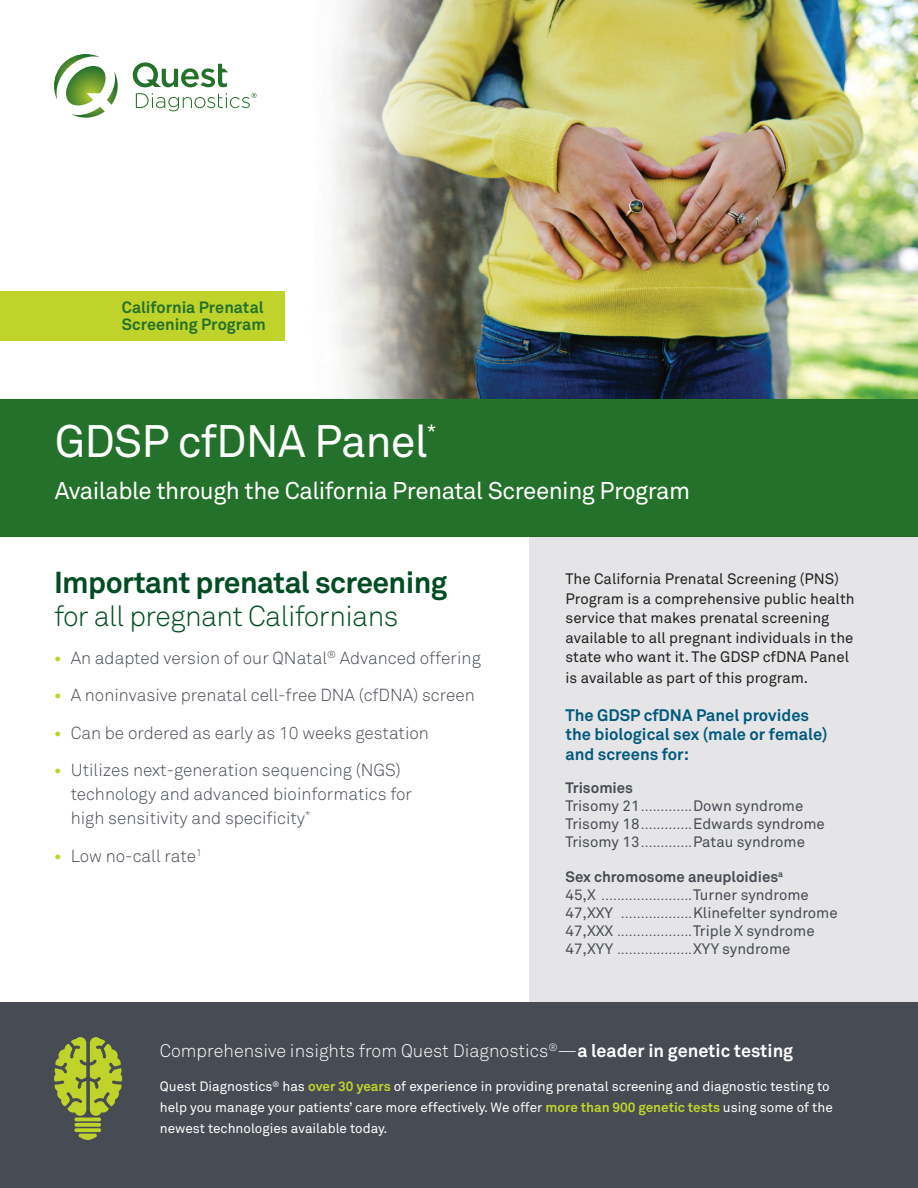
<style>
.page{position:relative;width:918px;height:1188px;background:#fff}
.page>*{position:absolute;margin:0;border:0;box-sizing:border-box;transform-origin:0 0}
.t1{font:45px "Akkurat Pro";letter-spacing:-.02em;color:#fff}
.t2{font:700 30px "Akkurat Pro";letter-spacing:-.02em;color:#004c23}
.t3{font:300 28.5px "Akkurat Pro";letter-spacing:-.02em;color:#004c23}
.t4{font:24px "Akkurat Pro";letter-spacing:-.02em;color:#fff}
.t5{font:300 18px "Akkurat Pro";color:#fff}
.t6{font:18px "Akkurat Pro";color:#fff}
.t7{font:300 17.25px/24px "Akkurat Pro";color:#464b54}
.t8{font:700 16.5px/19.5px "Akkurat Pro";color:#00597d}
.Subhead{font:700 16.2px/17.4px "Akkurat Pro";color:#23712a}
.t9{font:15px/18px "Akkurat Pro";color:#464b54}
.t10{font:15px/19.5px "Akkurat Pro";color:#231f20}
.t11{font:13.5px/21px "Akkurat Pro";color:#fff}
.s1{font-weight:700;color:#c0d32b}
.s2{font-weight:700}
.s3{font-weight:300}
</style>
<div class="page">
<img style="left:0;top:0;width:918px;height:399px">
<div style="left:529px;top:536px;width:389px;height:482px;background:#e5e5e7"></div>
<div style="left:0;top:1002px;width:918px;height:186px;background:#464b54"></div>
<svg style="left:54px;top:1037px;width:68px;height:103px"></svg>
<div style="left:0;top:399px;width:918px;height:137px;background:#23712a"></div>
<div style="left:0;top:292px;width:284px;height:49px;background:#c0d32b"></div>
<svg style="left:54px;top:54px;width:64px;height:64px"></svg>
<svg style="left:133px;top:62px;width:124px;height:49px"></svg>
<p class="Subhead" style="left:122px;top:298px;width:145px">California Prenatal<br>Screening Program</p>
<p class="t1" style="left:55px;top:415px;width:375px">GDSP cfDNA Panel</p>
<p class="t6" style="left:427px;top:420px;width:11px">*</p>
<p class="t4" style="left:55px;top:476px;width:637px">Available through the California Prenatal Screening Program</p>
<p class="t2" style="left:54px;top:564px;width:395px">Important prenatal screening</p>
<p class="t3" style="left:54px;top:599px;width:346px">for all pregnant Californians</p>
<p class="t7" style="left:54px;top:646px;width:428px"><span class="s1">•</span> An adapted version of our QNatal<sup>®</sup> Advanced offering</p>
<p class="t7" style="left:54px;top:683px;width:422px"><span class="s1">•</span> A noninvasive prenatal cell-free DNA (cfDNA) screen</p>
<p class="t7" style="left:54px;top:721px;width:376px"><span class="s1">•</span> Can be ordered as early as 10 weeks gestation</p>
<p class="t7" style="left:71px;top:758px;width:343px;text-indent:-17px"><span class="s1">•</span> Utilizes next-generation sequencing (NGS) technology and advanced bioinformatics for high sensitivity and specificity<sup>*</sup></p>
<p class="t7" style="left:54px;top:844px;width:149px"><span class="s1">•</span> Low no-call rate<sup>1</sup></p>
<p class="t10" style="left:566px;top:570px;width:291px">The California Prenatal Screening (PNS)<br>Program is a comprehensive public health service that makes prenatal screening available to all pregnant individuals in the state who want it. The GDSP cfDNA Panel</p>
<p class="t10" style="left:566px;top:669px;width:244px">is available as part of this program.</p>
<p class="t8" style="left:566px;top:705px;width:264px">The GDSP cfDNA Panel provides the biological sex (male or female) and screens for:</p>
<p class="t9" style="left:566px;top:779px;width:261px"><span class="s2">Trisomies<br></span>Trisomy 21<span class="s3">.............</span>Down syndrome Trisomy 18<span class="s3">.............</span>Edwards syndrome Trisomy 13<span class="s3">.............</span>Patau syndrome</p>
<p class="t9" style="left:566px;top:868px;width:274px"><span class="s2">Sex chromosome aneuploidies</span><sup>a<br></sup>45,X <span class="s3">.......................</span>Turner syndrome 47,XXY <span class="s3">..................</span>Klinefelter syndrome 47,XXX <span class="s3">...................</span>Triple X syndrome 47,XYY <span class="s3">...................</span>XYY syndrome</p>
<p class="t5" style="left:160px;top:1040px;width:635px">Comprehensive insights from Quest Diagnostics<sup>®</sup>—<span class="s2">a leader in genetic testing</span></p>
<p class="t11" style="left:160px;top:1076px;width:674px">Quest Diagnostics<sup>®</sup> has <span class="s1">over 30 years</span> of experience in providing prenatal screening and diagnostic testing to help you manage your patients’ care more effectively. We offer <span class="s1">more than 900 genetic tests</span> using some of the newest technologies available today.</p>
</div>
